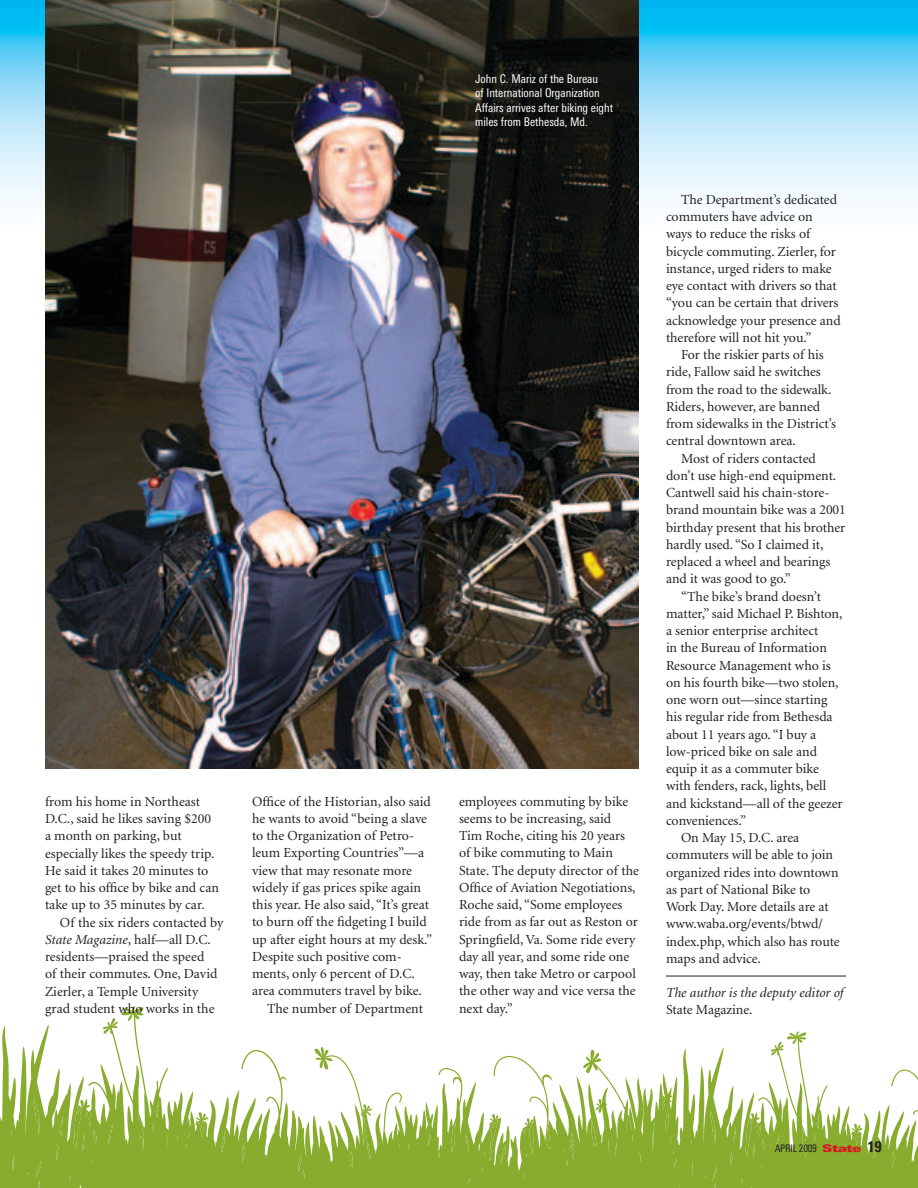
<style>
.page{position:relative;width:918px;height:1188px;background:#fff}
.page>*{position:absolute;margin:0;border:0;box-sizing:border-box;transform-origin:0 0}
.t1{font:13.8px/17.2px "Minion";color:#231f20}
.t2{font:italic 13.8px "Minion";color:#231f20}
.t3{font:condensed 12px/14.4px "Linotype Univers";color:#fff}
.t4{font:condensed 10.5px "Linotype Univers";letter-spacing:-.025em;color:#231f20}
.s1{font-style:italic}
.s2{font-family:"Linotype Univers Extd X Black";font-stretch:normal;color:#d81920}
.s3{font-weight:800;font-size:15px}
</style>
<div class="page">
<svg style="left:0;top:1006px;width:918px;height:182px"></svg>
<svg style="left:0;top:0;width:918px;height:202px;background:#8fdcf8"></svg>
<hr style="left:666px;top:976px;width:180px;height:1px;background:#231f20">
<img style="left:45px;top:0;width:594px;height:768px">
<p class="t1" style="left:45px;top:793px;width:175px">from his home in Northeast<br>D.C., said he likes saving $200 a month on parking, but especially likes the speedy trip.<br>He said it takes 20 minutes to get to his office by bike and can take up to 35 minutes by car.</p>
<p class="t1" style="left:45px;top:914px;width:180px;text-indent:15px">Of the six riders contacted by<br><span class="s1">State Magazine</span>, half—all D.C. residents—praised the speed<br>of their commutes. One, David<br>Zierler, a Temple University grad student who works in the</p>
<p class="t1" style="left:252px;top:793px;width:180px">Office of the Historian, also said</p>
<p class="t1" style="left:252px;top:810px;width:176px">he wants to avoid “being a slave</p>
<p class="t1" style="left:252px;top:828px;width:164px">to the Organization of Petro-</p>
<p class="t1" style="left:252px;top:845px;width:174px">leum Exporting Countries”—a</p>
<p class="t1" style="left:252px;top:862px;width:162px">view that may resonate more</p>
<p class="t1" style="left:252px;top:879px;width:171px">widely if gas prices spike again</p>
<p class="t1" style="left:252px;top:897px;width:179px">this year. He also said, “It’s great</p>
<p class="t1" style="left:252px;top:914px;width:176px">to burn off the fidgeting I build</p>
<p class="t1" style="left:252px;top:931px;width:182px">up after eight hours at my desk.”</p>
<p class="t1" style="left:252px;top:948px;width:151px">Despite such positive com-</p>
<p class="t1" style="left:252px;top:966px;width:164px">ments, only 6 percent of D.C.</p>
<p class="t1" style="left:252px;top:983px;width:171px">area commuters travel by bike.</p>
<p class="t1" style="left:267px;top:1000px;width:158px">The number of Department</p>
<p class="t3" style="left:475px;top:72px;width:140px">John C. Mariz of the Bureau<br>of International Organization<br>Affairs arrives after biking eight miles from Bethesda, Md.</p>
<p class="t1" style="left:459px;top:793px;width:182px">employees commuting by bike seems to be increasing, said<br>Tim Roche, citing his 20 years of bike commuting to Main<br>State. The deputy director of the<br>Office of Aviation Negotiations,<br>Roche said, “Some employees ride from as far out as Reston or<br>Springfield, Va. Some ride every day all year, and some ride one way, then take Metro or carpool the other way and vice versa the next day.”</p>
<p class="t1" style="left:666px;top:191px;width:176px;text-indent:15px">The Department’s dedicated commuters have advice on ways to reduce the risks of bicycle commuting. Zierler, for instance, urged riders to make eye contact with drivers so that “you can be certain that drivers acknowledge your presence and therefore will not hit you.”</p>
<p class="t1" style="left:666px;top:347px;width:172px;text-indent:15px">For the riskier parts of his ride, Fallow said he switches from the road to the sidewalk.<br>Riders, however, are banned from sidewalks in the District’s central downtown area.</p>
<p class="t1" style="left:681px;top:450px;width:136px">Most of riders contacted</p>
<p class="t1" style="left:666px;top:467px;width:172px">don’t use high-end equipment.</p>
<p class="t1" style="left:666px;top:485px;width:165px">Cantwell said his chain-store-</p>
<p class="t1" style="left:666px;top:502px;width:181px">brand mountain bike was a 2001</p>
<p class="t1" style="left:666px;top:519px;width:181px">birthday present that his brother</p>
<p class="t1" style="left:666px;top:536px;width:159px">hardly used. “So I claimed it,</p>
<p class="t1" style="left:666px;top:554px;width:166px">replaced a wheel and bearings</p>
<p class="t1" style="left:666px;top:571px;width:126px">and it was good to go.”</p>
<p class="t1" style="left:681px;top:588px;width:142px">“The bike’s brand doesn’t</p>
<p class="t1" style="left:666px;top:605px;width:178px">matter,” said Michael P. Bishton,</p>
<p class="t1" style="left:666px;top:623px;width:154px">a senior enterprise architect</p>
<p class="t1" style="left:666px;top:640px;width:162px">in the Bureau of Information</p>
<p class="t1" style="left:666px;top:657px;width:166px">Resource Management who is</p>
<p class="t1" style="left:666px;top:674px;width:174px">on his fourth bike—two stolen,</p>
<p class="t1" style="left:666px;top:692px;width:163px">one worn out—since starting</p>
<p class="t1" style="left:666px;top:709px;width:168px">his regular ride from Bethesda</p>
<p class="t1" style="left:666px;top:726px;width:152px">about 11 years ago. “I buy a</p>
<p class="t1" style="left:666px;top:743px;width:153px">low-priced bike on sale and</p>
<p class="t1" style="left:666px;top:761px;width:154px">equip it as a commuter bike</p>
<p class="t1" style="left:666px;top:778px;width:162px">with fenders, rack, lights, bell</p>
<p class="t1" style="left:666px;top:795px;width:178px">and kickstand—all of the geezer</p>
<p class="t1" style="left:666px;top:812px;width:82px">conveniences.”</p>
<p class="t1" style="left:681px;top:830px;width:120px">On May 15, D.C. area</p>
<p class="t1" style="left:666px;top:847px;width:169px">commuters will be able to join</p>
<p class="t1" style="left:666px;top:864px;width:174px">organized rides into downtown</p>
<p class="t1" style="left:666px;top:881px;width:146px">as part of National Bike to</p>
<p class="t1" style="left:666px;top:899px;width:164px">Work Day. More details are at</p>
<p class="t1" style="left:666px;top:916px;width:158px">www.waba.org/events/btwd/</p>
<p class="t1" style="left:666px;top:933px;width:175px">index.php, which also has route</p>
<p class="t1" style="left:666px;top:950px;width:96px">maps and advice.</p>
<p class="t2" style="left:666px;top:986px;width:179px">The author is the deputy editor of</p>
<p class="t1" style="left:666px;top:1002px;width:88px">State Magazine.</p>
<p class="t4" style="left:775px;top:1142px;width:109px">APRIL 2009 <span class="s2">State</span> <span class="s3">19</span></p>
</div>
